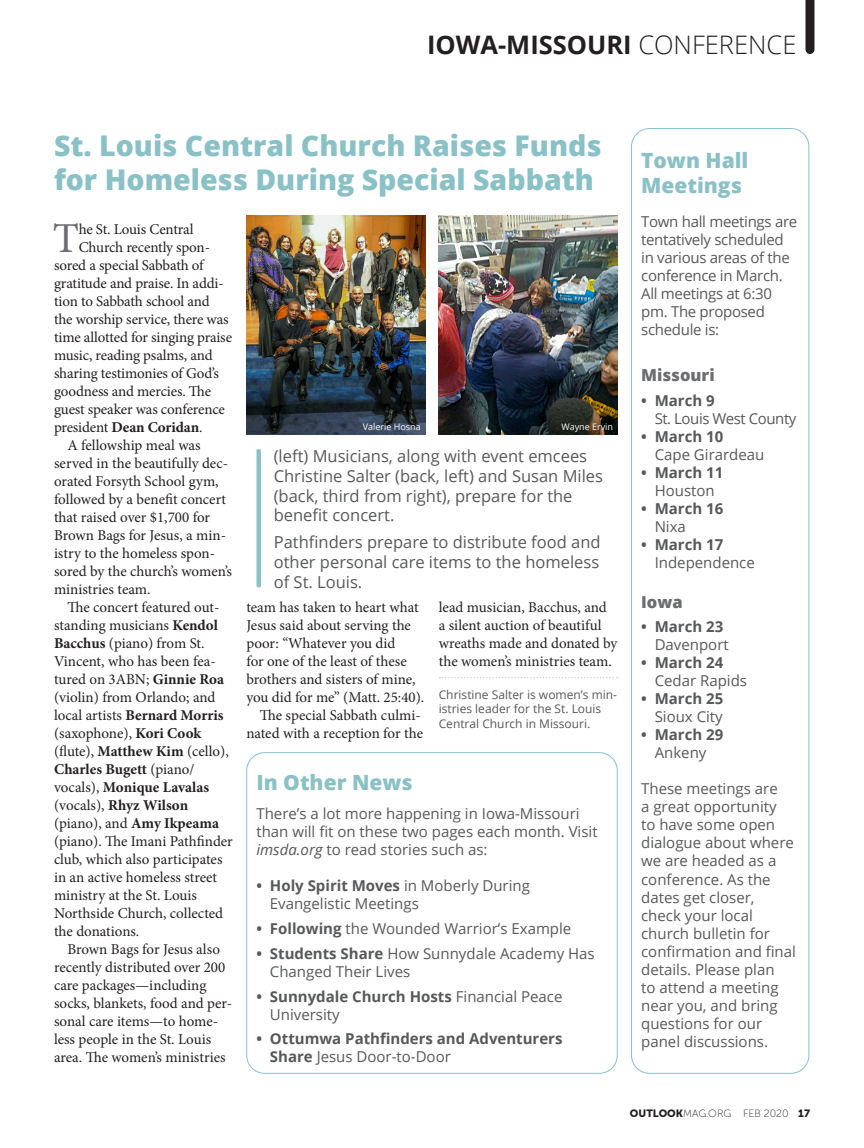
<style>
.page{position:relative;width:864px;height:1148px;background:#fff}
.page>*{position:absolute;margin:0;border:0;box-sizing:border-box;transform-origin:0 0}
.News_Text{font:42.75px "Minion Pro";color:#6c6d70}
.News_Title{font:800 28.5px/34.2px "Open Sans";color:#8ac1c7}
.t1{font:700 25.5px "Open Sans";color:#231f20}
.News_Title-2{font:800 21px/25.2px "Open Sans";color:#8ac1c7}
.Photo_Caption{font:16.5px/19.8px "Open Sans";color:#57585a}
.Photo_Caption-2{font:800 16.5px "Open Sans";color:#6c6d70}
.News_Text-2{font:15px/18px "Minion Pro";letter-spacing:-.005em;color:#231f20}
.Photo_Caption-3{font:15px/18px "Open Sans";color:#57585a}
.Photo_Caption-4{font:15px/18px "Open Sans";letter-spacing:-.02em;color:#57585a}
.t2{font:700 15px/18px "Open Sans";color:#57585a}
.Photo_Caption-5{font:15px/18px "Open Sans";letter-spacing:-.03em;color:#57585a}
.News_Text-3{font:700 15px "Minion Pro";letter-spacing:-.005em;color:#231f20}
.Author_Bio{font:12px/14.4px "Open Sans";color:#57585a}
.t3{font:10.5px "Museo Sans 100";color:#231f20}
.Photo_Credit{font:9px "Open Sans";color:#fff}
.s1{font-weight:300}
.s2{font-weight:400}
.s3{font-weight:700}
.s4{font-style:italic}
.s5{font-family:"Museo Sans 900"}
</style>
<div class="page">
<svg style="left:806px;top:0;width:8px;height:54px"></svg>
<div style="left:631px;top:128px;width:178px;height:945px;border:1px solid #8ac1c7;border-radius:18px"></div>
<div style="left:246px;top:752px;width:372px;height:321px;border:1px solid #8ac1c7;border-radius:18px"></div>
<img style="left:439px;top:215px;width:179px;height:219px">
<img style="left:246px;top:215px;width:179px;height:219px">
<svg style="left:256px;top:449px;width:5px;height:139px"></svg>
<svg style="left:440px;top:677px;width:178px;height:1px"></svg>
<h3 class="t1" style="left:427px;top:27px;width:371px">IOWA-MISSOURI <span class="s1">CONFERENCE</span></h3>
<p class="News_Title" style="left:54px;top:127px;width:549px">St. Louis Central Church Raises Funds for Homeless During Special Sabbath</p>
<p class="News_Text" style="left:53px;top:210px;width:28px">T</p>
<p class="News_Text-2" style="left:79px;top:220px;width:116px">he St. Louis Central</p>
<p class="News_Text-2" style="left:79px;top:238px;width:133px">Church recently spon-</p>
<p class="News_Text-2" style="left:54px;top:256px;width:151px">sored a special Sabbath of</p>
<p class="News_Text-2" style="left:54px;top:274px;width:171px">gratitude and praise. In addi-</p>
<p class="News_Text-2" style="left:54px;top:292px;width:157px">tion to Sabbath school and</p>
<p class="News_Text-2" style="left:54px;top:310px;width:176px">the worship service, there was</p>
<p class="News_Text-2" style="left:54px;top:328px;width:180px">time allotted for singing praise</p>
<p class="News_Text-2" style="left:54px;top:346px;width:160px">music, reading psalms, and</p>
<p class="News_Text-2" style="left:54px;top:364px;width:167px">sharing testimonies of God’s</p>
<p class="News_Text-2" style="left:54px;top:382px;width:159px">goodness and mercies. The</p>
<p class="News_Text-2" style="left:54px;top:400px;width:172px">guest speaker was conference</p>
<p class="News_Text-3" style="left:54px;top:417px;width:150px"><span class="s2">president</span> Dean Coridan<span class="s2">.</span></p>
<p class="News_Text-2" style="left:54px;top:436px;width:180px;text-indent:14px">A fellowship meal was served in the beautifully dec&shy;orated Forsyth School gym, followed by a benefit concert that raised over $1,700 for<br>Brown Bags for Jesus, a min&shy;istry to the homeless spon&shy;sored by the church’s women’s ministries team.</p>
<p class="News_Text-2" style="left:54px;top:598px;width:180px;text-indent:14px">The concert featured out&shy;standing musicians <span class="s3">Kendol<br>Bacchus</span> (piano) from St.<br>Vincent, who has been fea&shy;tured on 3ABN; <span class="s3">Ginnie Roa </span>(violin) from Orlando; and local artists <span class="s3">Bernard Morris </span>(saxophone), <span class="s3">Kori Cook </span>(flute), <span class="s3">Matthew Kim</span> (cello),<br><span class="s3">Charles Bugett</span> (piano/ vocals), <span class="s3">Monique Lavalas </span>(vocals), <span class="s3">Rhyz Wilson </span>(piano), and <span class="s3">Amy Ikpeama </span>(piano). The Imani Pathfinder club, which also participates in an active homeless street ministry at the St. Louis<br>Northside Church, collected the donations.</p>
<p class="News_Text-2" style="left:54px;top:940px;width:180px;text-indent:14px">Brown Bags for Jesus also recently distributed over 200 care packages—including socks, blankets, food and per&shy;sonal care items—to home&shy;less people in the St. Louis area. The women’s ministries</p>
<p class="Photo_Credit" style="left:363px;top:420px;width:59px">Valerie Hosna</p>
<p class="Photo_Credit" style="left:561px;top:420px;width:53px">Wayne Ervin</p>
<p class="Photo_Caption" style="left:274px;top:445px;width:331px">(left) Musicians, along with event emcees Christine Salter (back, left) and Susan Miles (back, third from right), prepare for the benefit concert.</p>
<p class="Photo_Caption" style="left:274px;top:531px;width:328px;text-align:justify">Pathfinders prepare to distribute food and other personal care items to the homeless of St. Louis.</p>
<p class="News_Text-2" style="left:246px;top:598px;width:180px">team has taken to heart what<br>Jesus said about serving the poor: “Whatever you did<br>for one of the least of these brothers and sisters of mine, you did for me” (Matt. 25:40).</p>
<p class="News_Text-2" style="left:246px;top:706px;width:178px;text-align:right">The special Sabbath culmi&shy;nated with a reception for the</p>
<p class="News_Title-2" style="left:256px;top:768px;width:158px">In Other News</p>
<p class="News_Text-2" style="left:439px;top:598px;width:180px">lead musician, Bacchus, and<br>a silent auction of beautiful wreaths made and donated by the women’s ministries team.</p>
<p class="Author_Bio" style="left:439px;top:687px;width:180px">Christine Salter is women’s min&shy;istries leader for the St. Louis<br>Central Church in Missouri.</p>
<p class="Photo_Caption-3" style="left:256px;top:804px;width:343px">There’s a lot more happening in Iowa-Missouri than will fit on these two pages each month. Visit <span class="s4">imsda.org</span> to read stories such as:</p>
<p class="Photo_Caption-3" style="left:270px;top:876px;width:262px;text-indent:-14px"><span class="s3">• Holy Spirit Moves</span> in Moberly During<br>Evangelistic Meetings</p>
<p class="Photo_Caption-3" style="left:256px;top:919px;width:316px"><span class="s3">• Following</span> the Wounded Warrior’s Example</p>
<p class="Photo_Caption-3" style="left:270px;top:944px;width:326px;text-indent:-14px"><span class="s3">• Students Share</span> How Sunnydale Academy Has<br>Changed Their Lives</p>
<p class="Photo_Caption-3" style="left:270px;top:986px;width:294px;text-indent:-14px"><span class="s3">• Sunnydale Church Hosts</span> Financial Peace<br>University</p>
<p class="t2" style="left:270px;top:1029px;width:294px;text-indent:-14px">• Ottumwa Pathfinders and Adventurers<br>Share <span class="s2">Jesus Door-to-Door</span></p>
<p class="News_Title-2" style="left:641px;top:147px;width:109px">Town Hall<br>Meetings</p>
<p class="Photo_Caption-4" style="left:641px;top:212px;width:158px">Town hall meetings are tentatively scheduled in various areas of the conference in March.<br>All meetings at 6:30 pm. The proposed schedule is:</p>
<p class="Photo_Caption-2" style="left:641px;top:362px;width:75px">Missouri</p>
<p class="Photo_Caption-5" style="left:655px;top:391px;width:143px;text-indent:-14px"><span class="s3">• March 9<br></span>St. Louis West County</p>
<p class="Photo_Caption-3" style="left:655px;top:427px;width:111px;text-indent:-14px"><span class="s3">• March 10<br></span>Cape Girardeau</p>
<p class="t2" style="left:641px;top:463px;width:84px;text-align:center">• March 11<br><span class="s2">Houston</span></p>
<p class="t2" style="left:655px;top:499px;width:70px;text-indent:-14px">• March 16<br><span class="s2">Nixa</span></p>
<p class="Photo_Caption-3" style="left:655px;top:535px;width:102px;text-indent:-14px"><span class="s3">• March 17<br></span>Independence</p>
<p class="Photo_Caption-2" style="left:641px;top:589px;width:43px">Iowa</p>
<p class="Photo_Caption-3" style="left:655px;top:617px;width:76px;text-indent:-14px"><span class="s3">• March 23<br></span>Davenport</p>
<p class="Photo_Caption-3" style="left:655px;top:653px;width:94px;text-indent:-14px"><span class="s3">• March 24<br></span>Cedar Rapids</p>
<p class="Photo_Caption-3" style="left:641px;top:689px;width:84px;text-align:right"><span class="s3">• March 25<br></span>Sioux City</p>
<p class="t2" style="left:641px;top:725px;width:84px;text-align:center">• March 29<br><span class="s2">Ankeny</span></p>
<p class="Photo_Caption-3" style="left:641px;top:779px;width:156px">These meetings are<br>a great opportunity<br>to have some open dialogue about where we are headed as a conference. As the dates get closer, check your local church bulletin for confirmation and final details. Please plan<br>to attend a meeting near you, and bring questions for our panel discussions.</p>
<p class="t3" style="left:630px;top:1107px;width:182px"><span class="s5">OUTLOOK</span>MAG.ORG FEB 2020 <span class="s5">17</span></p>
</div>
